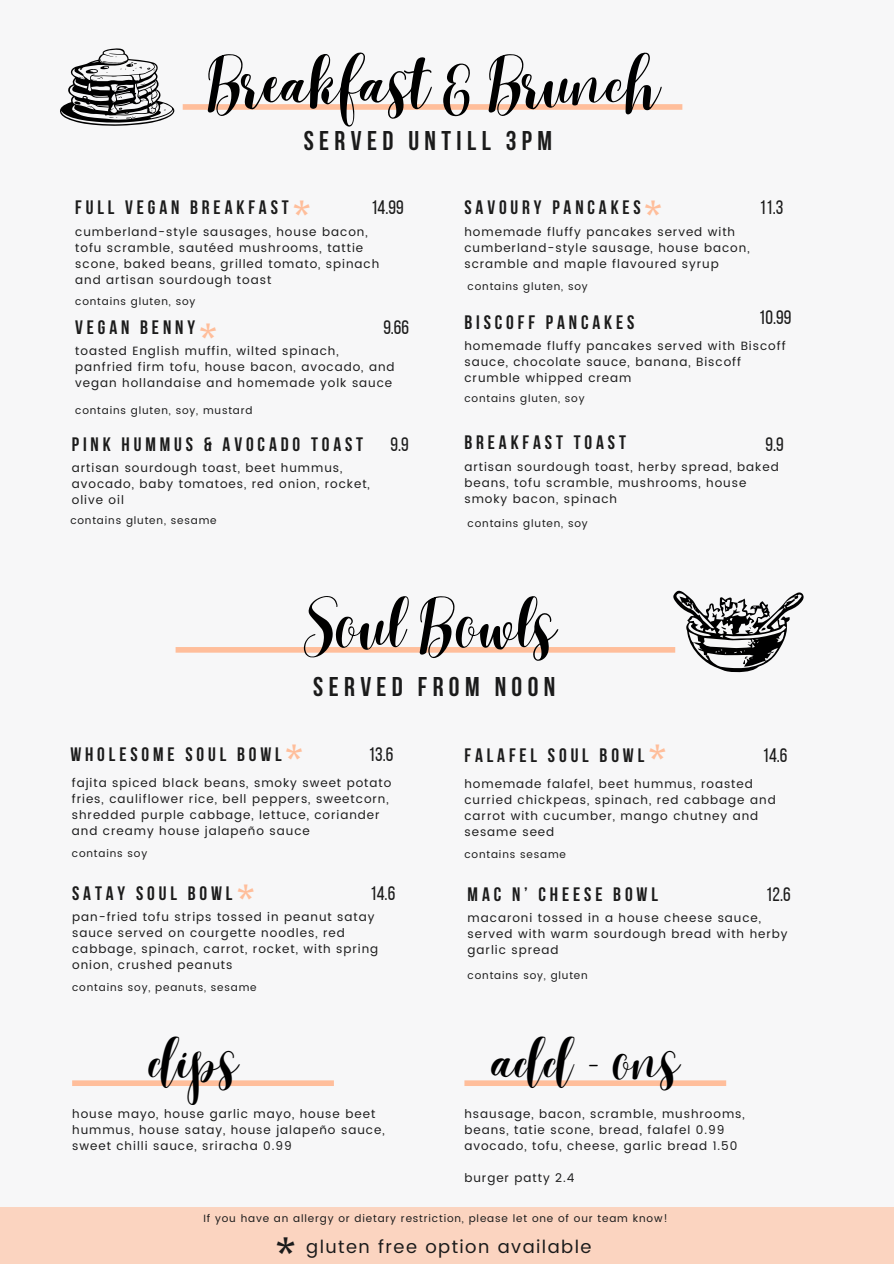
<style>
.page{position:relative;width:894px;height:1264px;background:#fff}
.page>*{position:absolute;margin:0;border:0;box-sizing:border-box;transform-origin:0 0}
.t1{font:300 54px "Best";color:#000}
.t2{font:300 45px "Best";color:#000}
.t3{font:700 45px "Bebas Neue";color:#1b1b1b}
.t4{font:700 40.5px "Bebas Neue";color:#ffbe9b}
.t5{font:700 27px "Bebas Neue";letter-spacing:.2em;color:#1b1b1b}
.t6{font:19.5px "Bebas Neue";color:#1b1b1b}
.t7{font:700 19.35px "Bebas Neue";letter-spacing:.2em;color:#1b1b1b}
.t8{font:18px "Poppins";letter-spacing:.08em;color:#1b1b1b}
.t9{font:12px/16px "Poppins";letter-spacing:.08em;color:#1b1b1b}
.t10{font:10.5px "Poppins";letter-spacing:.08em;color:#1b1b1b}
</style>
<div class="page">
<div style="left:0;top:0;width:893px;height:1263px;background:#f7f7f8"></div>
<div style="left:183px;top:104px;width:499px;height:6px;background:#ffbe9b"></div>
<div style="left:0;top:1207px;width:893px;height:56px;background:#fbd4c0"></div>
<div style="left:175px;top:647px;width:500px;height:5px;background:#ffbe9b"></div>
<div style="left:72px;top:1080px;width:262px;height:5px;background:#ffbe9b"></div>
<div style="left:464px;top:1080px;width:262px;height:5px;background:#ffbe9b"></div>
<svg style="left:60px;top:48px;width:115px;height:78px"></svg>
<svg style="left:672px;top:590px;width:131px;height:82px"></svg>
<p class="t1" style="left:207px;top:52px;width:454px">Breakfast &amp; Brunch</p>
<p class="t5" style="left:303px;top:129px;width:250px">SERVED UNTILL 3PM</p>
<h4 class="t4" style="left:294px;top:199px;width:18px">*</h4>
<h3 class="t7" style="left:75px;top:200px;width:215px">FULL VEGAN BREAKFAST</h3>
<h1 class="t6" style="left:371px;top:200px;width:34px">14.99</h1>
<p class="t9" style="left:75px;top:223px;width:305px">cumberland-style sausages, house bacon, tofu scramble, sautéed mushrooms, tattie scone, baked beans, grilled tomato, spinach and artisan sourdough toast</p>
<h5 class="t10" style="left:75px;top:295px;width:122px">contains gluten, soy</h5>
<p class="t7" style="left:75px;top:319px;width:121px">VEGAN BENNY</p>
<p class="t6" style="left:383px;top:319px;width:27px">9.66</p>
<p class="t9" style="left:75px;top:343px;width:321px">toasted English muffin, wilted spinach, panfried firm tofu, house bacon, avocado, and vegan hollandaise and homemade yolk sauce</p>
<h5 class="t10" style="left:75px;top:404px;width:179px">contains gluten, soy, mustard</h5>
<h4 class="t4" style="left:200px;top:321px;width:18px">*</h4>
<p class="t7" style="left:72px;top:436px;width:293px">PINK HUMMUS &amp; AVOCADO TOAST</p>
<p class="t6" style="left:390px;top:436px;width:20px">9.9</p>
<p class="t9" style="left:72px;top:459px;width:299px">artisan sourdough toast, beet hummus, avocado, baby tomatoes, red onion, rocket, olive oil</p>
<h5 class="t10" style="left:70px;top:514px;width:148px">contains gluten, sesame</h5>
<p class="t7" style="left:464px;top:200px;width:178px">SAVOURY PANCAKES</p>
<h4 class="t6" style="left:759px;top:200px;width:25px">11.3</h4>
<p class="t9" style="left:464px;top:223px;width:286px">homemade fluffy pancakes served with cumberland-style sausage, house bacon, scramble and maple flavoured syrup</p>
<h5 class="t10" style="left:467px;top:280px;width:122px">contains gluten, soy</h5>
<h4 class="t4" style="left:645px;top:199px;width:18px">*</h4>
<p class="t6" style="left:758px;top:309px;width:34px">10.99</p>
<p class="t7" style="left:464px;top:314px;width:171px">BISCOFF PANCAKES</p>
<h2 class="t9" style="left:464px;top:338px;width:323px">homemade fluffy pancakes served with Biscoff sauce, chocolate sauce, banana, Biscoff crumble whipped cream</h2>
<p class="t10" style="left:464px;top:392px;width:122px">contains gluten, soy</p>
<p class="t7" style="left:464px;top:435px;width:163px">BREAKFAST TOAST</p>
<h2 class="t6" style="left:765px;top:436px;width:20px">9.9</h2>
<p class="t9" style="left:464px;top:458px;width:316px">artisan sourdough toast, herby spread, baked beans, tofu scramble, mushrooms, house smoky bacon, spinach</p>
<p class="t10" style="left:467px;top:517px;width:122px">contains gluten, soy</p>
<p class="t1" style="left:304px;top:594px;width:254px">Soul Bowls</p>
<h5 class="t5" style="left:313px;top:676px;width:243px">SERVED FROM NOON</h5>
<p class="t4" style="left:286px;top:742px;width:18px">*</p>
<h4 class="t7" style="left:70px;top:746px;width:213px">WHOLESOME SOUL BOWL</h4>
<h5 class="t6" style="left:368px;top:746px;width:26px">13.6</h5>
<p class="t9" style="left:72px;top:774px;width:321px">fajita spiced black beans, smoky sweet potato fries, cauliflower rice, bell peppers, sweetcorn, shredded purple cabbage, lettuce, coriander and creamy house jalapeño sauce</p>
<p class="t10" style="left:72px;top:847px;width:77px">contains soy</p>
<h4 class="t4" style="left:238px;top:882px;width:18px">*</h4>
<p class="t7" style="left:72px;top:885px;width:162px">SATAY SOUL BOWL</p>
<h4 class="t6" style="left:370px;top:885px;width:26px">14.6</h4>
<p class="t9" style="left:72px;top:908px;width:307px">pan-fried tofu strips tossed in peanut satay sauce served on courgette noodles, red cabbage, spinach, carrot, rocket, with spring onion, crushed peanuts</p>
<h5 class="t10" style="left:72px;top:981px;width:186px">contains soy, peanuts, sesame</h5>
<p class="t2" style="left:149px;top:1035px;width:90px">dips</p>
<p class="t9" style="left:72px;top:1106px;width:314px">house mayo, house garlic mayo, house beet hummus, house satay, house jalapeño sauce, sweet chilli sauce, sriracha 0.99</p>
<h4 class="t4" style="left:649px;top:742px;width:18px">*</h4>
<p class="t7" style="left:464px;top:747px;width:181px">FALAFEL SOUL BOWL</p>
<p class="t6" style="left:762px;top:747px;width:26px">14.6</p>
<p class="t9" style="left:464px;top:775px;width:313px">homemade falafel, beet hummus, roasted curried chickpeas, spinach, red cabbage and carrot with cucumber, mango chutney and sesame seed</p>
<h5 class="t10" style="left:464px;top:848px;width:103px">contains sesame</h5>
<p class="t7" style="left:467px;top:886px;width:192px">MAC N’ CHEESE BOWL</p>
<p class="t6" style="left:765px;top:886px;width:26px">12.6</p>
<h5 class="t9" style="left:467px;top:910px;width:321px">macaroni tossed in a house cheese sauce, served with warm sourdough bread with herby garlic spread</h5>
<h4 class="t10" style="left:467px;top:969px;width:122px">contains soy, gluten</h4>
<p class="t2" style="left:492px;top:1035px;width:189px">add - ons</p>
<h5 class="t9" style="left:464px;top:1106px;width:282px">hsausage, bacon, scramble, mushrooms, beans, tatie scone, bread, falafel 0.99 avocado, tofu, cheese, garlic bread 1.50</h5>
<h4 class="t9" style="left:464px;top:1170px;width:111px">burger patty 2.4</h4>
<p class="t10" style="left:203px;top:1211px;width:465px">If you have an allergy or dietary restriction, please let one of our team know!</p>
<h1 class="t8" style="left:306px;top:1236px;width:287px">gluten free option available</h1>
<h3 class="t3" style="left:277px;top:1235px;width:19px">*</h3>
</div>
